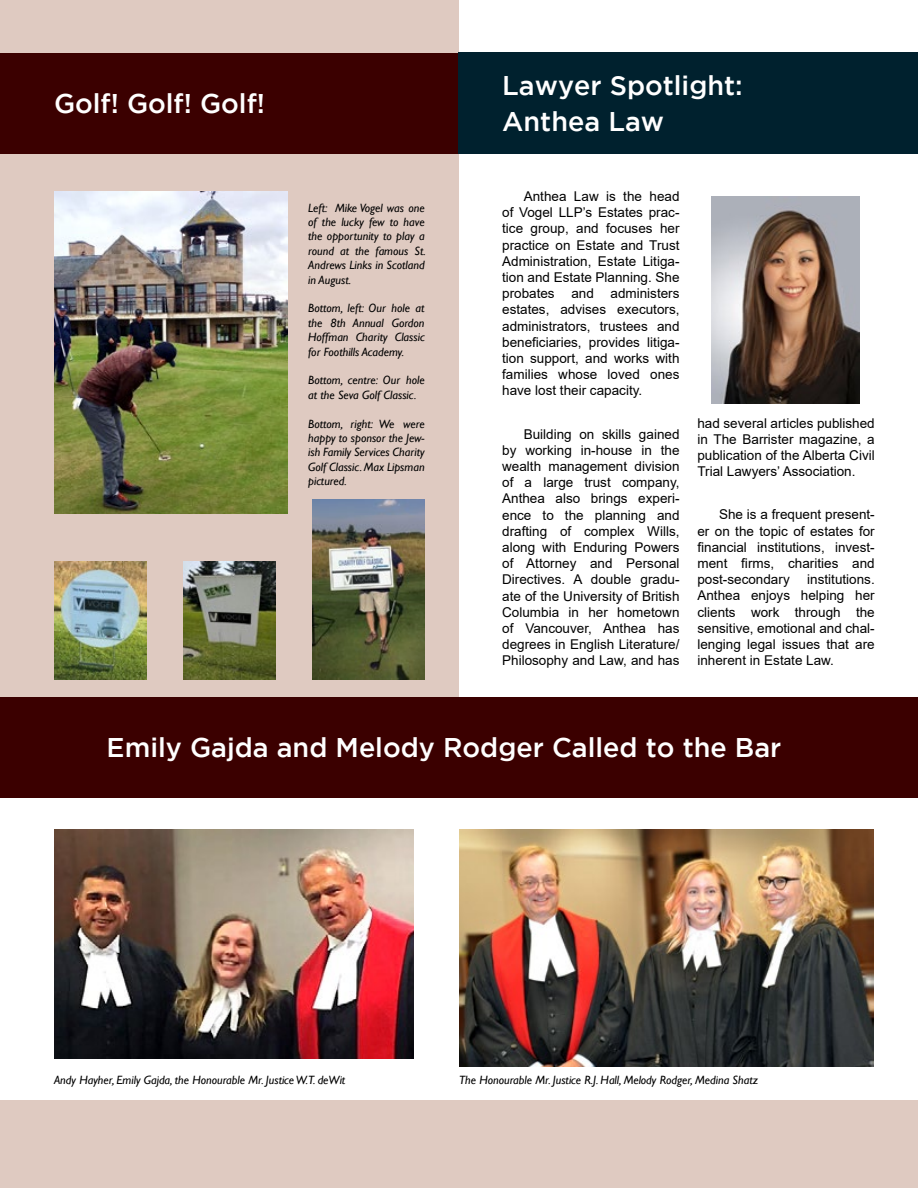
<style>
.page{position:relative;width:918px;height:1188px;background:#fff}
.page>*{position:absolute;margin:0;border:0;box-sizing:border-box;transform-origin:0 0}
.t1{font:500 27px/36px "Gotham";color:#fff}
.t2{font:13.5px/16.2px "Arial";color:#000;text-align:justify}
.t3{font:italic 12px/14.4px "Gill Sans";color:#000;text-align:justify}
</style>
<div class="page">
<div style="left:0;top:1101px;width:918px;height:87px;background:#dfcac1"></div>
<div style="left:0;top:0;width:459px;height:698px;background:#dfcac1"></div>
<div style="left:1px;top:53px;width:458px;height:101px;background:#3b0000"></div>
<img style="left:712px;top:197px;width:148px;height:207px">
<img style="left:54px;top:191px;width:234px;height:322px">
<img style="left:54px;top:562px;width:93px;height:118px">
<hr style="left:0;top:948px;width:1px;height:100px;background:#00212e">
<div style="left:459px;top:53px;width:459px;height:101px;background:#00212e"></div>
<img style="left:183px;top:562px;width:93px;height:118px">
<img style="left:54px;top:829px;width:359px;height:230px">
<img style="left:459px;top:829px;width:415px;height:238px">
<img style="left:312px;top:499px;width:113px;height:181px">
<div style="left:0;top:698px;width:918px;height:100px;background:#3b0000"></div>
<h1 class="t1" style="left:54px;top:85px;width:213px">Golf! Golf! Golf!</h1>
<p class="t3" style="left:308px;top:200px;width:119px">Left: Mike Vogel was one of the lucky few to have the opportunity to play a round at the famous St.<br>Andrews Links in Scotland in August.</p>
<p class="t3" style="left:308px;top:301px;width:118px">Bottom, left: Our hole at the 8th Annual Gordon Hoffman Charity Classic for Foothills Academy.</p>
<p class="t3" style="left:308px;top:373px;width:118px">Bottom, centre: Our hole at the Seva Golf Classic.</p>
<p class="t3" style="left:308px;top:416px;width:118px">Bottom, right: We were happy to sponsor the Jew&shy;ish Family Services Charity Golf Classic. Max Lipsman pictured.</p>
<h1 class="t1" style="left:502px;top:67px;width:242px">Lawyer Spotlight:<br>Anthea Law</h1>
<p class="t2" style="left:502px;top:188px;width:179px;text-indent:22px">Anthea Law is the head of Vogel LLP’s Estates prac&shy;tice group, and focuses her practice on Estate and Trust Administration, Estate Litiga&shy;tion and Estate Planning. She probates and administers estates, advises executors, administrators, trustees and beneficiaries, provides litiga&shy;tion support, and works with families whose loved ones have lost their capacity.</p>
<p class="t2" style="left:502px;top:426px;width:179px;text-indent:22px">Building on skills gained by working in-house in the wealth management division of a large trust company, Anthea also brings experi&shy;ence to the planning and drafting of complex Wills, along with Enduring Powers of Attorney and Personal Directives. A double gradu&shy;ate of the University of British Columbia in her hometown of Vancouver, Anthea has degrees in English Literature/ Philosophy and Law, and has</p>
<p class="t2" style="left:697px;top:415px;width:179px">had several articles published in The Barrister magazine, a publication of the Alberta Civil Trial Lawyers’ Association.</p>
<p class="t2" style="left:697px;top:506px;width:179px;text-indent:22px">She is a frequent present&shy;er on the topic of estates for financial institutions, invest&shy;ment firms, charities and post-secondary</p>
<p class="t2" style="left:697px;top:571px;width:179px;text-indent:110px">institutions.<br>Anthea enjoys helping her clients work through the sensitive, emotional and chal&shy;lenging legal issues that are inherent in Estate Law.</p>
<h1 class="t1" style="left:107px;top:729px;width:676px">Emily Gajda and Melody Rodger Called to the Bar</h1>
<p class="t3" style="left:54px;top:1073px;width:293px">Andy Hayher, Emily Gajda, the Honourable Mr. Justice W.T. deWit</p>
<p class="t3" style="left:459px;top:1073px;width:301px">The Honourable Mr. Justice R.J. Hall, Melody Rodger, Medina Shatz</p>
</div>
